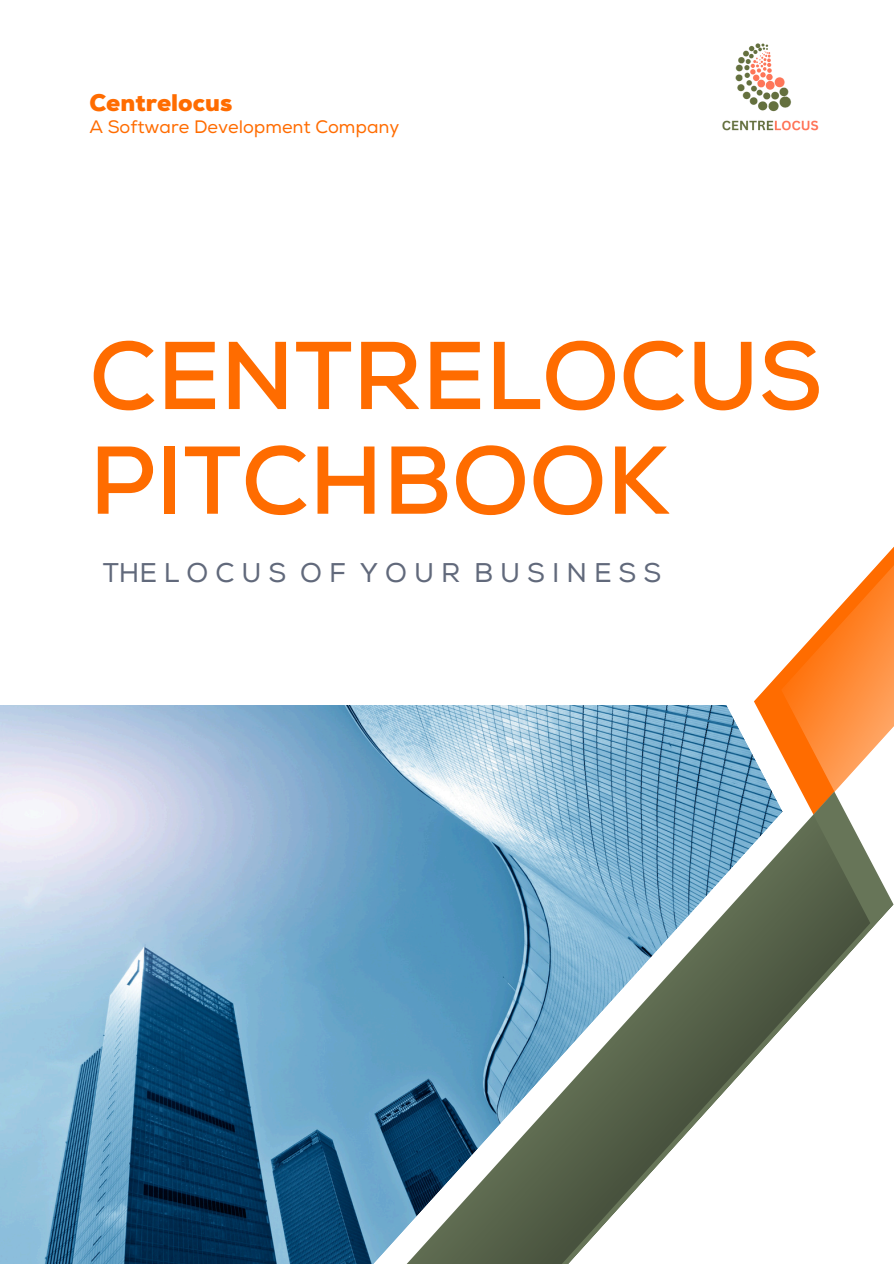
<style>
.page{position:relative;width:894px;height:1264px;background:#fff}
.page>*{position:absolute;margin:0;border:0;box-sizing:border-box;transform-origin:0 0}
.t1{font:700 96px/104.7px "Nexa";color:#ff6c00}
.t2{font:27px "Nexa";letter-spacing:.255em;color:#61697b}
.t3{font:900 24px "Nexa";color:#ff6c00}
.t4{font:18px "Nexa";color:#ff6c00}
</style>
<div class="page">
<img style="left:722px;top:43px;width:97px;height:88px">
<img style="left:0;top:705px;width:337px;height:558px">
<svg style="left:337px;top:705px;width:361px;height:86px;background:#92bcd5"></svg>
<svg style="left:698px;top:705px;width:26px;height:86px;background:#639cbf"></svg>
<svg style="left:724px;top:705px;width:30px;height:86px"></svg>
<svg style="left:754px;top:548px;width:139px;height:243px"></svg>
<svg style="left:334px;top:791px;width:512px;height:23px"></svg>
<svg style="left:334px;top:814px;width:559px;height:449px"></svg>
<p class="t3" style="left:89px;top:88px;width:144px">Centrelocus</p>
<h1 class="t4" style="left:89px;top:116px;width:311px">A Software Development Company</h1>
<p class="t1" style="left:89px;top:327px;width:734px">CENTRELOCUS<br>PITCHBOOK</p>
<p class="t2" style="left:103px;top:556px;width:560px">THELOCUS OF YOUR BUSINESS</p>
</div>
